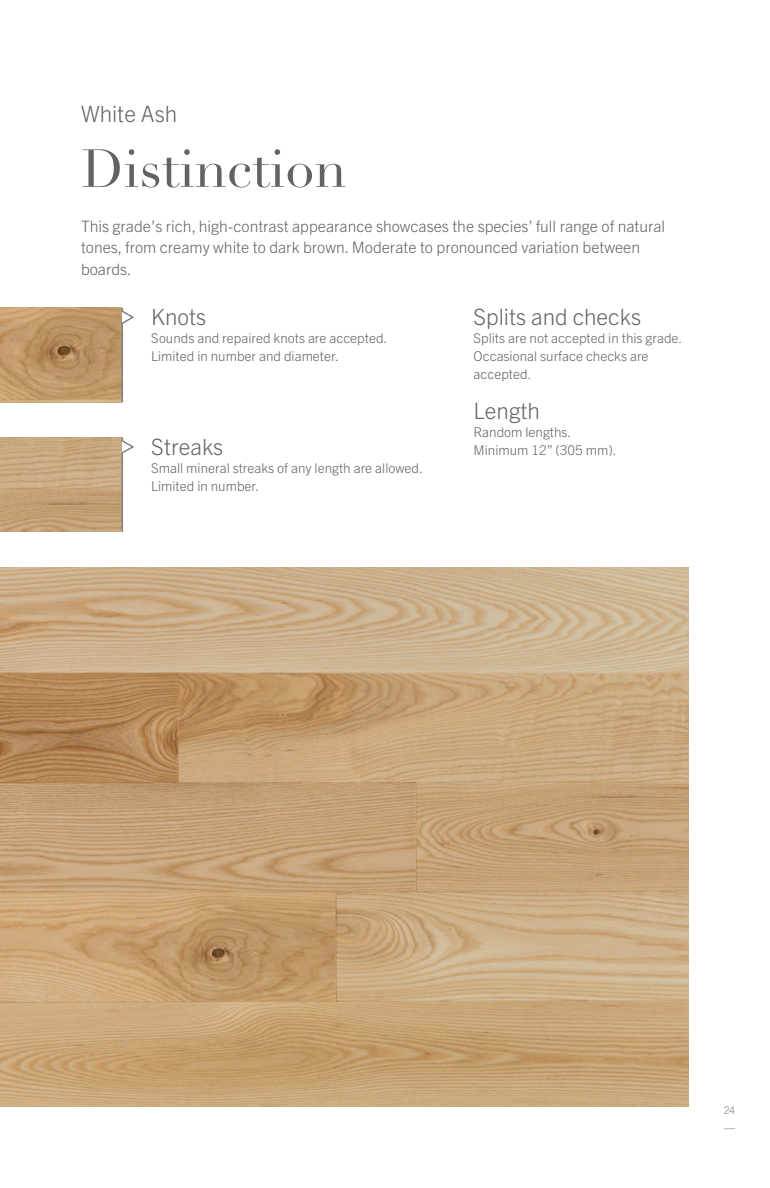
<style>
.page{position:relative;width:770px;height:1188px;background:#fff}
.page>*{position:absolute;margin:0;border:0;box-sizing:border-box;transform-origin:0 0}
.Titre{font:52.5px "Didot";color:#636366}
.t1{font:300 22.5px "Trade Gothic Next LT Pro";color:#636366}
.t2{font:300 15.75px/21.8px "Trade Gothic Next LT Pro";color:#636366}
.t3{font:300 13.5px/18px "Trade Gothic Next LT Pro";color:#636366}
.t4{font:300 10.5px "Trade Gothic Next LT Pro";color:#808285}
</style>
<div class="page">
<svg style="left:723px;top:1128px;width:12px;height:1px"></svg>
<img style="left:0;top:308px;width:121px;height:94px">
<svg style="left:121px;top:307px;width:13px;height:96px"></svg>
<img style="left:0;top:567px;width:688px;height:540px">
<img style="left:0;top:437px;width:121px;height:95px">
<svg style="left:121px;top:437px;width:13px;height:95px"></svg>
<p class="t1" style="left:81px;top:98px;width:98px">White Ash</p>
<p class="Titre" style="left:81px;top:137px;width:267px">Distinction</p>
<p class="t2" style="left:81px;top:214px;width:585px">This grade’s rich, high-contrast appearance showcases the species’ full range of natural tones, from creamy white to dark brown. Moderate to pronounced variation between boards.</p>
<p class="t1" style="left:151px;top:301px;width:56px">Knots</p>
<p class="t3" style="left:151px;top:328px;width:237px">Sounds and repaired knots are accepted.<br>Limited in number and diameter.</p>
<p class="t1" style="left:151px;top:431px;width:73px">Streaks</p>
<p class="t3" style="left:151px;top:458px;width:273px">Small mineral streaks of any length are allowed.<br>Limited in number.</p>
<p class="t1" style="left:473px;top:301px;width:169px">Splits and checks</p>
<p class="t3" style="left:473px;top:328px;width:210px">Splits are not accepted in this grade.<br>Occasional surface checks are accepted.</p>
<p class="t1" style="left:473px;top:395px;width:68px">Length</p>
<p class="t3" style="left:473px;top:422px;width:99px">Random lengths.</p>
<p class="t3" style="left:473px;top:440px;width:144px">Minimum 12” (305 mm).</p>
<p class="t4" style="left:723px;top:1103px;width:13px">24</p>
</div>
